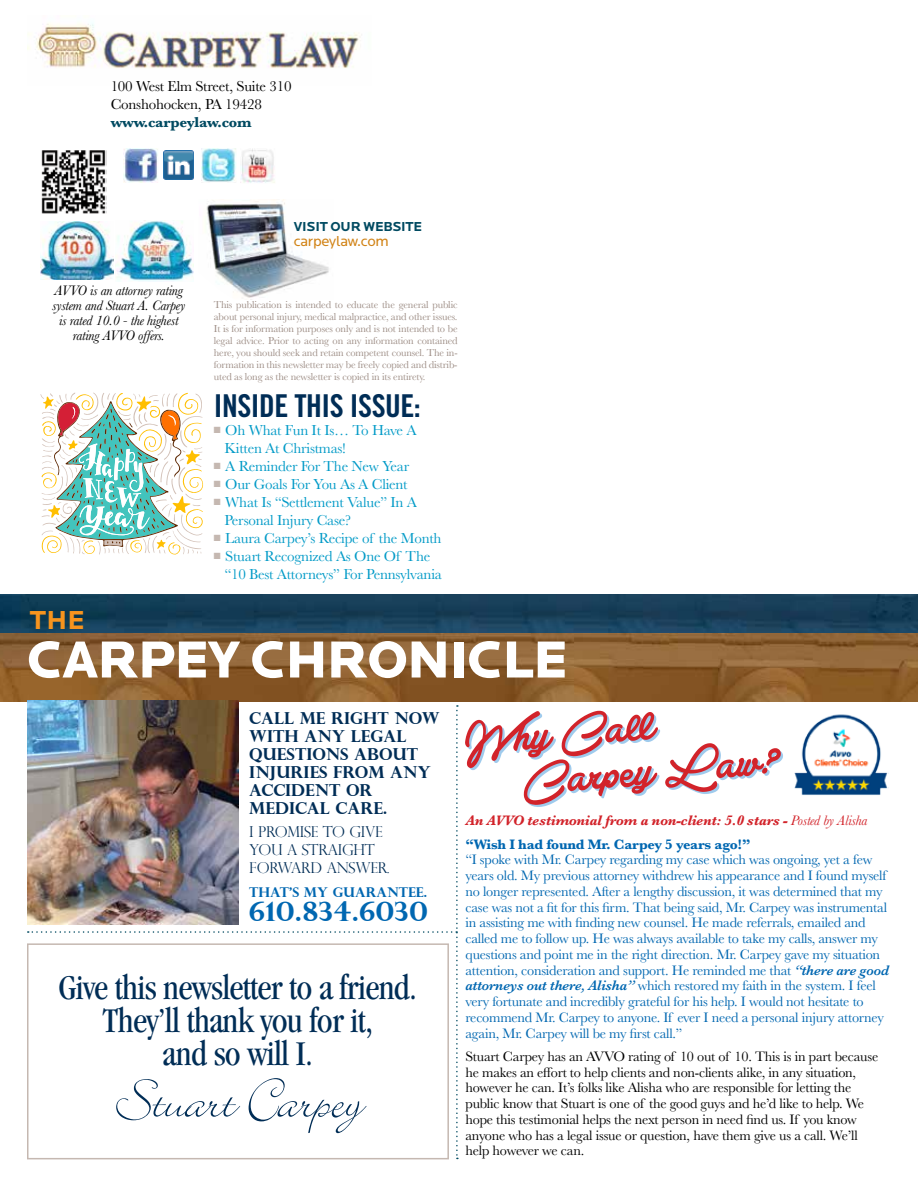
<style>
.page{position:relative;width:918px;height:1188px;background:#fff}
.page>*{position:absolute;margin:0;border:0;box-sizing:border-box;transform-origin:0 0}
.t1{font:61.5px "Bickley Script Let Plain";letter-spacing:-.02em;color:#002d56}
.t2{font:900 54px "Locator";letter-spacing:-.02em;color:#fff}
.t3{font:51.9px/45.2px "Atelas Personal Use Only";color:#d2232a;scale:.93 1}
.t4{font:condensed 36px/33px "Garamond";letter-spacing:-.02em;color:#002d56;text-align:center}
.t5{font:31.5px "Trade Gothic Bold Cond Twenty";letter-spacing:-.015em;color:#002d56}
.t6{font:700 27px "Perpetua Titling";letter-spacing:.035em;color:#0067b1}
.t7{font:700 27px "Locator";color:#f7941e}
.t8{font:700 16.5px/18px "Perpetua Titling";color:#002d56}
.t9{font:15px/18px "Baskerville";letter-spacing:-.015em;color:#009ac7}
.t10{font:15px/18px "Baskerville";letter-spacing:-.015em;color:#000}
.t11{font:300 15px/18px "Perpetua Titling";letter-spacing:-.02em;color:#002d56}
.t12{font:700 15px "Baskerville";letter-spacing:-.015em;color:#004a61}
.t13{font:15px "Locator";letter-spacing:-.015em;color:#d18316}
.t14{font:14.25px/15.8px "Baskerville";letter-spacing:-.015em;color:#0067b1}
.t15{font:14.25px/15.8px "Baskerville";letter-spacing:-.015em;color:#000}
.t16{font:italic 14.25px/15px "Baskerville";letter-spacing:-.015em;color:#000;text-align:center}
.t17{font:italic 700 14.25px "Baskerville";letter-spacing:-.015em;color:#d2232a}
.t18{font:700 14.25px "Baskerville";letter-spacing:-.015em;color:#0067b1}
.t19{font:700 13.5px "Perpetua Titling";color:#0067b1}
.t20{font:700 13.5px "Locator";letter-spacing:-.015em;color:#004a61}
.t21{font:10.5px/12px "Baskerville";letter-spacing:-.015em;color:#9d8d85;text-align:justify}
.s1{color:#c5b8b1}
.s2{font-weight:400}
.s3{font-weight:600;font-style:italic}
</style>
<div class="page">
<img style="left:27px;top:23px;width:333px;height:45px">
<img style="left:123px;top:149px;width:35px;height:34px">
<img style="left:164px;top:150px;width:29px;height:30px">
<img style="left:201px;top:149px;width:35px;height:33px">
<img style="left:241px;top:149px;width:34px;height:34px">
<img style="left:41px;top:150px;width:66px;height:64px">
<img style="left:41px;top:221px;width:72px;height:58px">
<img style="left:116px;top:220px;width:78px;height:62px">
<img style="left:206px;top:199px;width:123px;height:101px">
<img style="left:0;top:594px;width:918px;height:40px">
<svg style="left:0;top:634px;width:918px;height:68px;background:#8d6030"></svg>
<svg style="left:28px;top:705px;width:430px;height:454px"></svg>
<img style="left:27px;top:701px;width:211px;height:223px">
<img style="left:794px;top:714px;width:95px;height:81px">
<svg style="left:40px;top:392px;width:163px;height:163px"></svg>
<p class="t10" style="left:111px;top:77px;width:182px">100 West Elm Street, Suite 310<br>Conshohocken, PA 19428</p>
<p class="t12" style="left:111px;top:112px;width:142px">www.carpeylaw.com</p>
<p class="t16" style="left:52px;top:283px;width:135px">AVVO is an attorney rating system and Stuart A. Carpey is rated 10.0 - the highest rating AVVO offers.</p>
<h3 class="t7" style="left:30px;top:605px;width:56px">THE</h3>
<p class="t20" style="left:294px;top:219px;width:130px">VISIT OUR WEBSITE</p>
<p class="t13" style="left:294px;top:233px;width:97px">carpeylaw.com</p>
<p class="t21" style="left:214px;top:299px;width:245px">This publication is intended to educate the general public about personal injury, medical malpractice, and other issues.<br>It is for information purposes only and is not intended to be legal advice. Prior to acting on any information contained here, you should seek and retain competent counsel. The in&shy;formation in this newsletter may be freely copied and distrib&shy;uted as long as the newsletter is copied in its entirety.</p>
<h3 class="t5" style="left:214px;top:386px;width:209px">INSIDE THIS ISSUE:</h3>
<p class="t9" style="left:224px;top:421px;width:194px;text-indent:-11px"><span class="s1">■</span> Oh What Fun It Is… To Have A<br>Kitten At Christmas!</p>
<p class="t9" style="left:214px;top:457px;width:197px"><span class="s1">■</span> A Reminder For The New Year</p>
<p class="t9" style="left:214px;top:475px;width:195px"><span class="s1">■</span> Our Goals For You As A Client</p>
<p class="t9" style="left:224px;top:493px;width:194px;text-indent:-11px"><span class="s1">■</span> What Is “Settlement Value” In A<br>Personal Injury Case?</p>
<p class="t9" style="left:214px;top:529px;width:229px"><span class="s1">■</span> Laura Carpey’s Recipe of the Month</p>
<p class="t9" style="left:224px;top:547px;width:219px;text-indent:-11px"><span class="s1">■</span> Stuart Recognized As One Of The “10 Best Attorneys” For Pennsylvania</p>
<h2 class="t2" style="left:27px;top:627px;width:542px">CARPEY CHRONICLE</h2>
<p class="t8" style="left:249px;top:709px;width:192px">CALL ME RIGHT NOW<br>WITH ANY LEGAL<br>QUESTIONS ABOUT<br>INJURIES FROM ANY<br>ACCIDENT OR<br>MEDICAL CARE.</p>
<p class="t11" style="left:249px;top:822px;width:142px">I PROMISE TO GIVE<br>YOU A STRAIGHT<br>FORWARD ANSWER.</p>
<p class="t19" style="left:249px;top:883px;width:179px">THAT’S MY GUARANTEE.</p>
<h3 class="t6" style="left:249px;top:894px;width:180px">610.834.6030</h3>
<h3 class="t4" style="left:59px;top:971px;width:360px">Give this newsletter to a friend.<br>They’ll thank you for it,<br>and so will I.</h3>
<h1 class="t1" style="left:113px;top:1074px;width:251px">Stuart Carpey</h1>
<h3 class="t3" style="left:517px;top:714px;width:276px;text-indent:-54px;rotate:-5deg">Why Call<br>Carpey Law?</h3>
<p class="t17" style="left:465px;top:811px;width:404px">An AVVO testimonial from a non-client: 5.0 stars - <span class="s2">Posted by Alisha</span></p>
<p class="t18" style="left:465px;top:834px;width:287px">“Wish I had found Mr. Carpey 5 years ago!”</p>
<p class="t14" style="left:465px;top:852px;width:425px">“I spoke with Mr. Carpey regarding my case which was ongoing, yet a few years old. My previous attorney withdrew his appearance and I found myself no longer represented. After a lengthy discussion, it was determined that my case was not a fit for this firm. That being said, Mr. Carpey was instrumental in assisting me with finding new counsel. He made referrals, emailed and called me to follow up. He was always available to take my calls, answer my questions and point me in the right direction. Mr. Carpey gave my situation attention, consideration and support. He reminded me that <span class="s3">“there are good attorneys out there, Alisha”</span> which restored my faith in the system. I feel very fortunate and incredibly grateful for his help. I would not hesitate to recommend Mr. Carpey to anyone. If ever I need a personal injury attorney again, Mr. Carpey will be my first call.”</p>
<p class="t15" style="left:465px;top:1049px;width:414px">Stuart Carpey has an AVVO rating of 10 out of 10. This is in part because he makes an effort to help clients and non-clients alike, in any situation, however he can. It’s folks like Alisha who are responsible for letting the public know that Stuart is one of the good guys and he’d like to help. We hope this testimonial helps the next person in need find us. If you know anyone who has a legal issue or question, have them give us a call. We’ll help however we can.</p>
</div>
